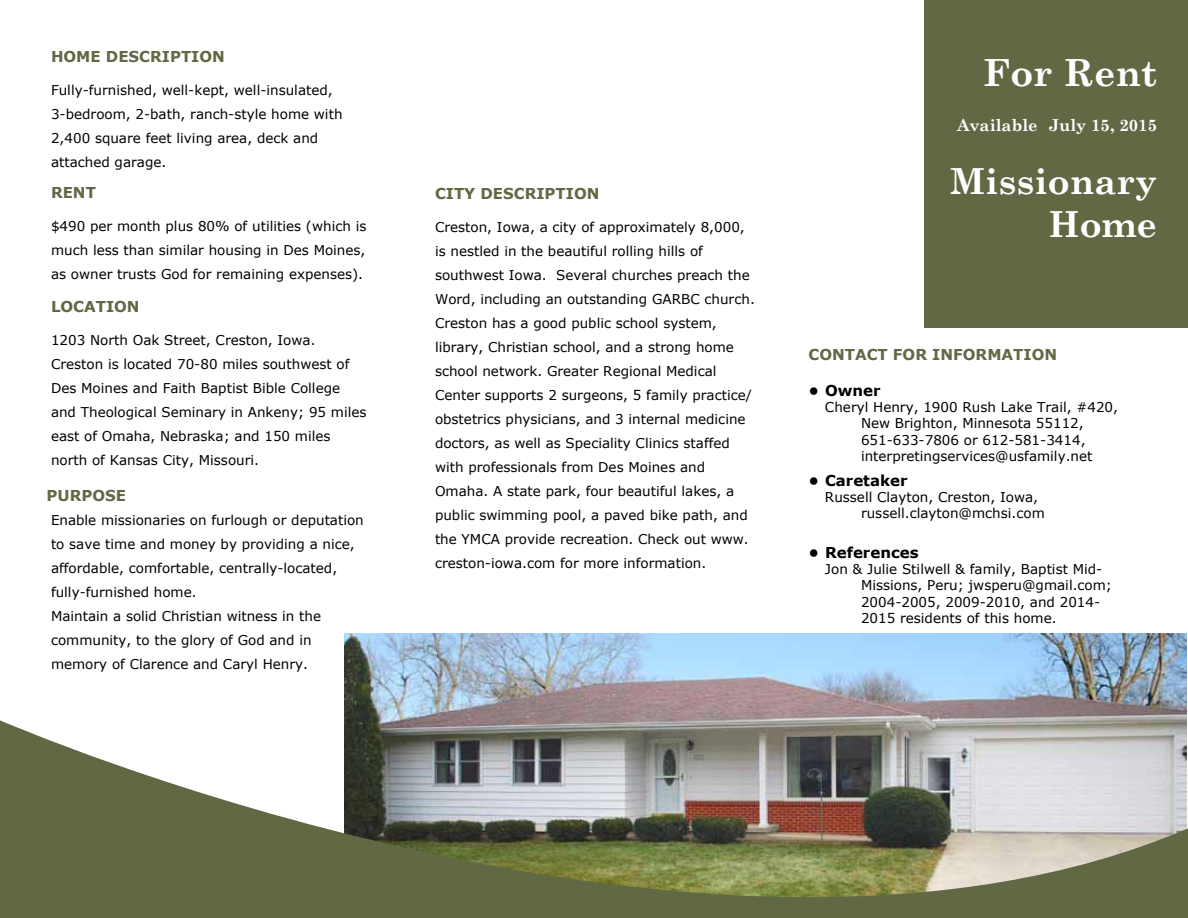
<style>
.page{position:relative;width:1188px;height:918px;background:#fff}
.page>*{position:absolute;margin:0;border:0;box-sizing:border-box;transform-origin:0 0}
.t1{font:700 37.5px "Century Schoolbook";color:#fff}
.t2{font:700 36px/43.2px "Century Schoolbook";color:#fff;text-align:right}
.t3{font:700 16.5px "Century Schoolbook";color:#fff}
.t4{font:700 15px "Verdana";color:#616944}
.t5{font:700 15px "Verdana";color:#000}
.t6{font:13.5px/24px "Verdana";color:#000}
</style>
<div class="page">
<img style="left:344px;top:633px;width:842px;height:87px">
<div style="left:924px;top:0;width:264px;height:327px;background:#616944"></div>
<img style="left:0;top:720px;width:1188px;height:198px">
<p class="t4" style="left:51px;top:46px;width:175px">HOME DESCRIPTION</p>
<p class="t6" style="left:51px;top:78px;width:293px">Fully-furnished, well-kept, well-insulated, 3-bedroom, 2-bath, ranch-style home with 2,400 square feet living area, deck and attached garage.</p>
<p class="t4" style="left:51px;top:182px;width:46px">RENT</p>
<p class="t6" style="left:51px;top:214px;width:317px;text-align:justify">$490 per month plus 80% of utilities (which is much less than similar housing in Des Moines, as owner trusts God for remaining expenses).</p>
<p class="t4" style="left:51px;top:296px;width:90px">LOCATION</p>
<p class="t6" style="left:51px;top:328px;width:317px">1203 North Oak Street, Creston, Iowa.<br>Creston is located 70-80 miles southwest of Des Moines and Faith Baptist Bible College and Theological Seminary in Ankeny; 95 miles east of Omaha, Nebraska; and 150 miles north of Kansas City, Missouri.</p>
<p class="t4" style="left:46px;top:485px;width:81px">PURPOSE</p>
<p class="t6" style="left:51px;top:508px;width:314px">Enable missionaries on furlough or deputation to save time and money by providing a nice, affordable, comfortable, centrally-located, fully-furnished home.<br>Maintain a solid Christian witness in the community, to the glory of God and in memory of Clarence and Caryl Henry.</p>
<p class="t4" style="left:435px;top:183px;width:166px">CITY DESCRIPTION</p>
<p class="t6" style="left:435px;top:215px;width:321px">Creston, Iowa, a city of approximately 8,000, is nestled in the beautiful rolling hills of southwest Iowa. Several churches preach the Word, including an outstanding GARBC church.<br>Creston has a good public school system, library, Christian school, and a strong home school network. Greater Regional Medical Center supports 2 surgeons, 5 family practice/ obstetrics physicians, and 3 internal medicine doctors, as well as Speciality Clinics staffed with professionals from Des Moines and Omaha. A state park, four beautiful lakes, a public swimming pool, a paved bike path, and the YMCA provide recreation. Check out www. creston-iowa.com for more information.</p>
<h1 class="t1" style="left:983px;top:50px;width:175px">For Rent</h1>
<p class="t3" style="left:957px;top:115px;width:202px">Available July 15, 2015</p>
<h2 class="t2" style="left:950px;top:159px;width:209px">Missionary<br>Home</h2>
<p class="t4" style="left:808px;top:344px;width:250px">CONTACT FOR INFORMATION</p>
<p class="t5" style="left:808px;top:380px;width:74px">• Owner</p>
<p class="t6" style="left:861px;top:399px;width:259px;line-height:16.2px;text-indent:-36px">Cheryl Henry, 1900 Rush Lake Trail, #420, New Brighton, Minnesota 55112, 651-633-7806 or 612-581-3414, interpretingservices@usfamily.net</p>
<p class="t5" style="left:808px;top:470px;width:101px">• Caretaker</p>
<p class="t6" style="left:861px;top:489px;width:185px;line-height:16.2px;text-indent:-36px">Russell Clayton, Creston, Iowa, russell.clayton@mchsi.com</p>
<p class="t5" style="left:808px;top:542px;width:112px">• References</p>
<p class="t6" style="left:861px;top:561px;width:253px;line-height:16.2px;text-indent:-36px">Jon &amp; Julie Stilwell &amp; family, Baptist Mid-Missions, Peru; jwsperu@gmail.com; 2004-2005, 2009-2010, and 2014- 2015 residents of this home.</p>
</div>
